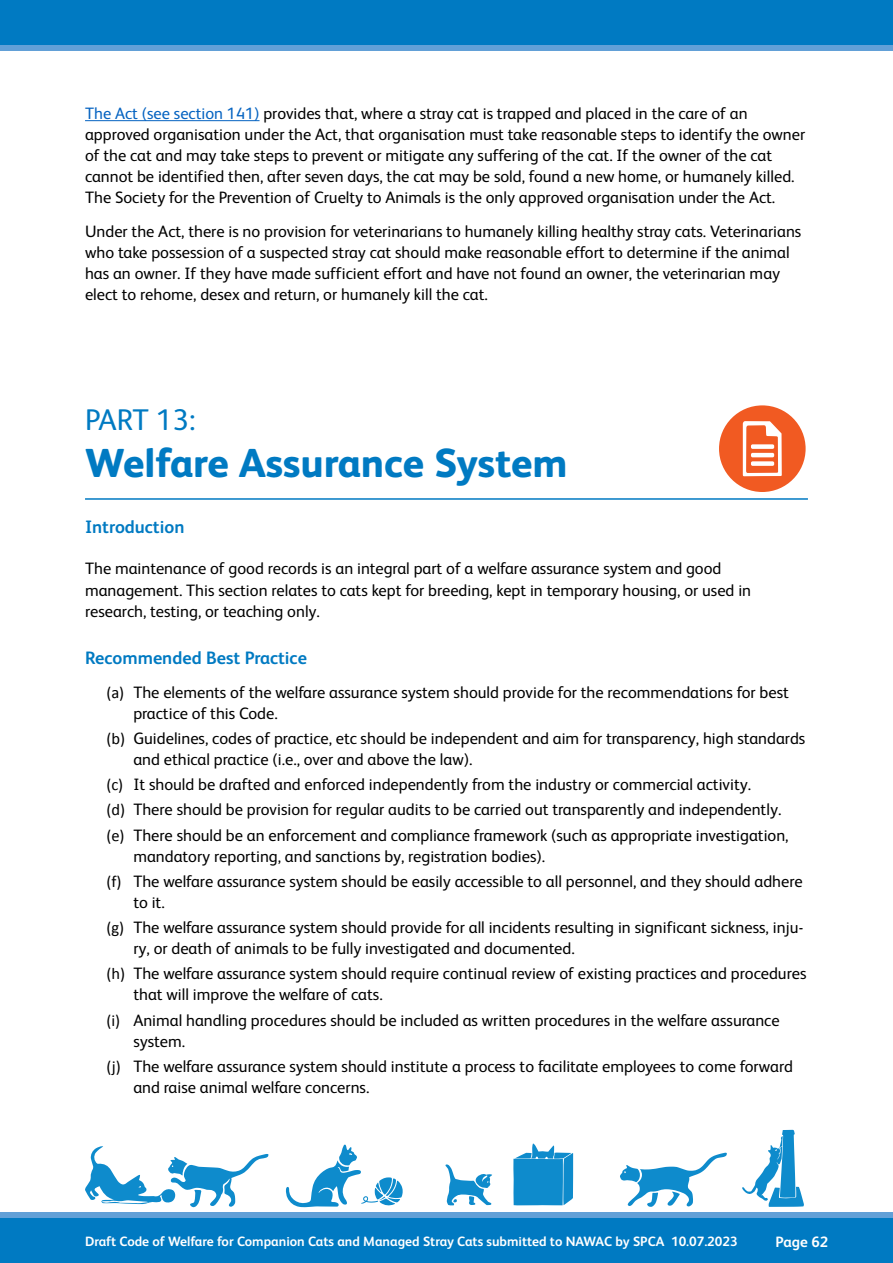
<style>
.page{position:relative;width:893px;height:1263px;background:#fff}
.page>*{position:absolute;margin:0;border:0;box-sizing:border-box;transform-origin:0 0}
.t1{font:800 40.5px "FS Albert";color:#007ac2}
.t2{font:30px "FS Albert";letter-spacing:-.015em;color:#007ac2}
.t3{font:700 18px "FS Albert";color:#007ac2}
.t4{font:16.5px/21px "FS Albert";color:#000}
.t5{font:700 15px "FS Albert";color:#fff}
.t6{font:700 13.5px "FS Albert";color:#fff}
.s1{color:#0563c1}
.s2{font-family:"Calibri"}
</style>
<div class="page">
<div style="left:0;top:1212px;width:893px;height:40px;background:#62a0d7"></div>
<div style="left:0;top:10px;width:893px;height:41px;background:#62a0d7"></div>
<div style="left:0;top:1218px;width:893px;height:45px;background:#007ac2"></div>
<div style="left:0;top:0;width:893px;height:45px;background:#007ac2"></div>
<svg style="left:445px;top:1164px;width:47px;height:41px"></svg>
<svg style="left:85px;top:1146px;width:183px;height:61px"></svg>
<svg style="left:513px;top:1143px;width:60px;height:62px"></svg>
<svg style="left:742px;top:1130px;width:62px;height:77px"></svg>
<svg style="left:620px;top:1152px;width:107px;height:55px"></svg>
<svg style="left:286px;top:1144px;width:117px;height:63px"></svg>
<hr style="left:85px;top:120px;width:175px;height:1px;background:#0563c1">
<hr style="left:85px;top:498px;width:723px;height:2px;background:#007ac2">
<div style="left:719px;top:405px;width:87px;height:87px;background:#f15a22;border-radius:50%"></div>
<svg style="left:743px;top:421px;width:39px;height:55px"></svg>
<div style="left:751px;top:444px;width:23px;height:5px;background:#fff;border-radius:2px"></div>
<hr style="left:751px;top:453px;width:23px;height:4px;background:#fff;border-radius:2px">
<div style="left:751px;top:461px;width:23px;height:5px;background:#fff;border-radius:2px"></div>
<p class="t4" style="left:85px;top:103px;width:722px"><span class="s1">The Act (see section 141)</span> provides that, where a stray cat is trapped and placed in the care of an approved organisation under the Act, that organisation must take reasonable steps to identify the owner of the cat and may take steps to prevent or mitigate any suffering of the cat. If the owner of the cat cannot be identified then, after seven days, the cat may be sold, found a new home, or humanely killed.<br>The Society for the Prevention of Cruelty to Animals is the only approved organisation under the Act.</p>
<p class="t4" style="left:85px;top:221px;width:718px">Under the Act, there is no provision for veterinarians to humanely killing healthy stray cats. Veterinarians who take possession of a suspected stray cat should make reasonable effort to determine if the animal has an owner. If they have made sufficient effort and have not found an owner, the veterinarian may elect to rehome, desex and return, or humanely kill the cat.</p>
<h2 class="t2" style="left:85px;top:403px;width:112px">PART 13:</h2>
<h1 class="t1" style="left:85px;top:439px;width:484px">Welfare Assurance System</h1>
<p class="t3" style="left:85px;top:517px;width:101px">Introduction</p>
<p class="t4" style="left:85px;top:558px;width:668px">The maintenance of good records is an integral part of a welfare assurance system and good management. This section relates to cats kept for breeding, kept in temporary housing, or used in research, testing, or teaching only.</p>
<p class="t3" style="left:85px;top:647px;width:223px">Recommended Best Practice</p>
<p class="t4" style="left:133px;top:681px;width:657px;text-indent:-27px"><span class="s2">(a)</span> The elements of the welfare assurance system should provide for the recommendations for best practice of this Code.</p>
<p class="t4" style="left:133px;top:727px;width:673px;text-indent:-27px"><span class="s2">(b)</span> Guidelines, codes of practice, etc should be independent and aim for transparency, high standards and ethical practice (i.e., over and above the law).</p>
<p class="t4" style="left:106px;top:772px;width:684px;line-height:25.2px"><span class="s2">(c)</span> It should be drafted and enforced independently from the industry or commercial activity.<br><span class="s2">(d)</span> There should be provision for regular audits to be carried out transparently and independently. <span class="s2">(e)</span> There should be an enforcement and compliance framework (such as appropriate investigation,</p>
<p class="t4" style="left:106px;top:843px;width:698px;line-height:25.2px;text-indent:27px">mandatory reporting, and sanctions by, registration bodies).<br><span class="s2">(f)</span> The welfare assurance system should be easily accessible to all personnel, and they should adhere</p>
<p class="t4" style="left:106px;top:889px;width:698px;line-height:25.2px;text-indent:27px">to it.<br><span class="s2">(g)</span> The welfare assurance system should provide for all incidents resulting in significant sickness, inju-</p>
<p class="t4" style="left:106px;top:936px;width:702px;line-height:25.2px;text-indent:27px">ry, or death of animals to be fully investigated and documented.<br><span class="s2">(h)</span> The welfare assurance system should require continual review of existing practices and procedures</p>
<p class="t4" style="left:106px;top:982px;width:675px;line-height:25.2px;text-indent:27px">that will improve the welfare of cats.<br><span class="s2">(i)</span> Animal handling procedures should be included as written procedures in the welfare assurance</p>
<p class="t4" style="left:106px;top:1028px;width:688px;line-height:25.2px;text-indent:27px">system.<br><span class="s2">(j)</span> The welfare assurance system should institute a process to facilitate employees to come forward</p>
<p class="t4" style="left:133px;top:1076px;width:238px">and raise animal welfare concerns.</p>
<p class="t6" style="left:85px;top:1234px;width:654px">Draft Code of Welfare for Companion Cats and Managed Stray Cats submitted to NAWAC by SPCA 10.07.2023</p>
<p class="t5" style="left:775px;top:1233px;width:54px">Page 62</p>
</div>
